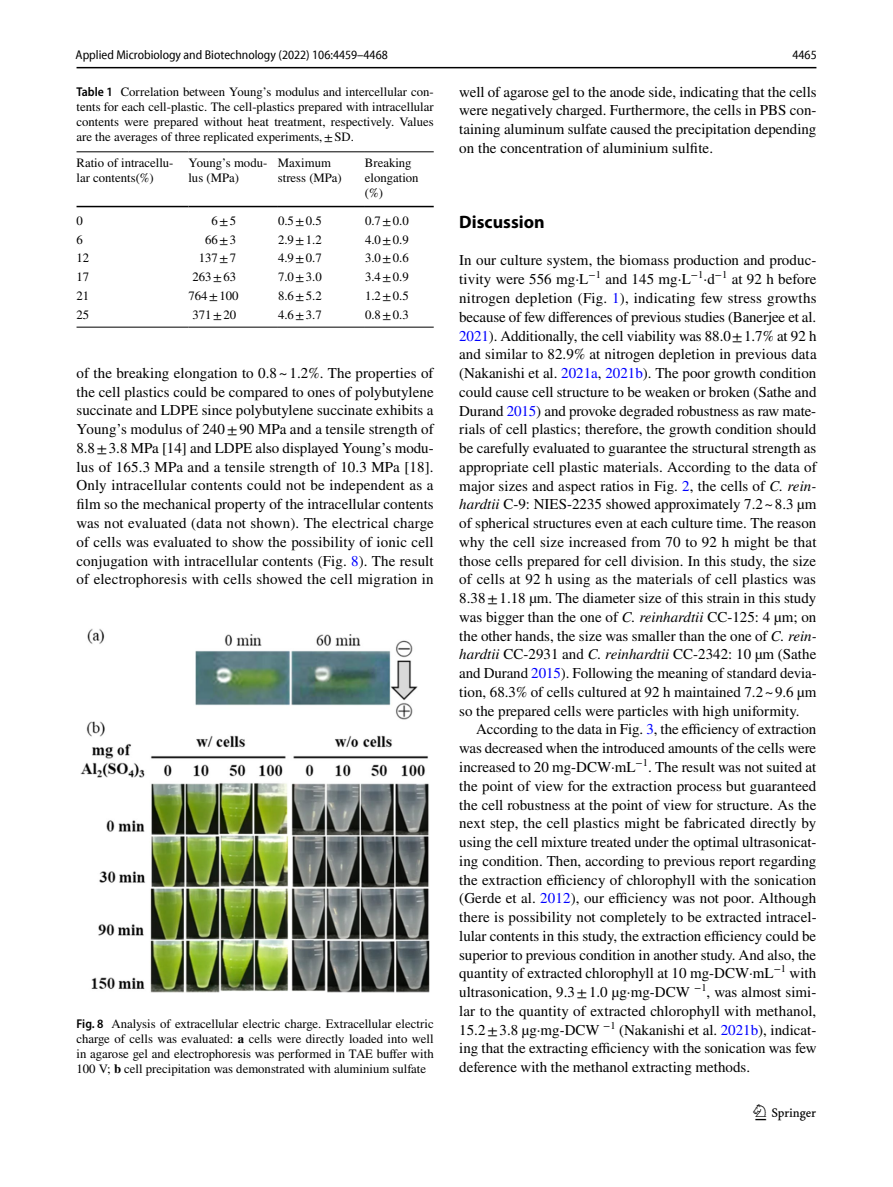
<style>
.page{position:relative;width:893px;height:1187px;background:#fff}
.page>*{position:absolute;margin:0;border:0;box-sizing:border-box;transform-origin:0 0}
.t1{font:22.5px "Springnew Regular 3";color:#000}
.t2{font:700 18px "Myriad Pro";color:#000}
.t3{font:15px/18.8px "STIX";color:#000;text-align:justify}
.t4{font:12.75px/15px "STIX";color:#000}
.t5{font:semi-condensed 12.75px "Myriad Pro Unic";color:#000}
.s1{font-family:"Myriad Pro";font-weight:600;font-stretch:semi-condensed}
.s2{color:#00f}
.s3{font-weight:700}
.s4{font-style:italic}
</style>
<div class="page">
<hr style="left:77px;top:67px;width:739px;height:1px;background:#000">
<hr style="left:77px;top:151px;width:111px;height:1px;background:#000">
<hr style="left:77px;top:206px;width:111px;height:1px;background:#000">
<hr style="left:188px;top:151px;width:90px;height:1px;background:#000">
<hr style="left:188px;top:206px;width:90px;height:1px;background:#000">
<hr style="left:278px;top:151px;width:87px;height:1px;background:#000">
<hr style="left:278px;top:206px;width:87px;height:1px;background:#000">
<hr style="left:365px;top:151px;width:69px;height:1px;background:#000">
<hr style="left:365px;top:206px;width:69px;height:1px;background:#000">
<hr style="left:77px;top:327px;width:111px;height:1px;background:#000">
<hr style="left:188px;top:327px;width:90px;height:1px;background:#000">
<hr style="left:278px;top:327px;width:87px;height:1px;background:#000">
<hr style="left:365px;top:327px;width:69px;height:1px;background:#000">
<img style="left:81px;top:628px;width:348px;height:364px">
<p class="t5" style="left:76px;top:50px;width:314px">Applied Microbiology and Biotechnology (2022) 106:4459–4468</p>
<p class="t5" style="left:792px;top:50px;width:26px">4465</p>
<p class="t4" style="left:77px;top:85px;width:359px;text-align:justify"><span class="s1">Table 1</span> Correlation between Young’s modulus and intercellular con&shy;tents for each cell-plastic. The cell-plastics prepared with intracellular contents were prepared without heat treatment, respectively. Values are the averages of three replicated experiments,±SD.</p>
<p class="t4" style="left:77px;top:156px;width:98px">Ratio of intracellu&shy;lar contents(%)</p>
<p class="t4" style="left:188px;top:156px;width:80px">Young’s modu&shy;lus (MPa)</p>
<p class="t4" style="left:278px;top:156px;width:65px">Maximum stress (MPa)</p>
<p class="t4" style="left:365px;top:156px;width:55px">Breaking elongation (%)</p>
<p class="t4" style="left:77px;top:214px;width:8px">0</p>
<p class="t4" style="left:212px;top:214px;width:26px">6±5</p>
<p class="t4" style="left:278px;top:214px;width:45px">0.5±0.5</p>
<p class="t4" style="left:365px;top:214px;width:45px">0.7±0.0</p>
<p class="t4" style="left:77px;top:233px;width:8px">6</p>
<p class="t4" style="left:205px;top:233px;width:33px">66±3</p>
<p class="t4" style="left:278px;top:233px;width:45px">2.9±1.2</p>
<p class="t4" style="left:365px;top:233px;width:45px">4.0±0.9</p>
<p class="t4" style="left:77px;top:251px;width:14px">12</p>
<p class="t4" style="left:199px;top:251px;width:39px">137±7</p>
<p class="t4" style="left:278px;top:251px;width:45px">4.9±0.7</p>
<p class="t4" style="left:365px;top:251px;width:45px">3.0±0.6</p>
<p class="t4" style="left:77px;top:270px;width:14px">17</p>
<p class="t4" style="left:192px;top:270px;width:45px">263±63</p>
<p class="t4" style="left:278px;top:270px;width:45px">7.0±3.0</p>
<p class="t4" style="left:365px;top:270px;width:45px">3.4±0.9</p>
<p class="t4" style="left:77px;top:289px;width:14px">21</p>
<p class="t4" style="left:188px;top:289px;width:52px">764±100</p>
<p class="t4" style="left:278px;top:289px;width:45px">8.6±5.2</p>
<p class="t4" style="left:365px;top:289px;width:45px">1.2±0.5</p>
<p class="t4" style="left:77px;top:308px;width:14px">25</p>
<p class="t4" style="left:192px;top:308px;width:45px">371±20</p>
<p class="t4" style="left:278px;top:308px;width:45px">4.6±3.7</p>
<p class="t4" style="left:365px;top:308px;width:45px">0.8±0.3</p>
<p class="t3" style="left:77px;top:364px;width:359px">of the breaking elongation to 0.8 ~ 1.2%. The properties of the cell plastics could be compared to ones of polybutylene succinate and LDPE since polybutylene succinate exhibits a Young’s modulus of 240±90 MPa and a tensile strength of 8.8±3.8 MPa [14] and LDPE also displayed Young’s modu&shy;lus of 165.3 MPa and a tensile strength of 10.3 MPa [18].<br>Only intracellular contents could not be independent as a film so the mechanical property of the intracellular contents was not evaluated (data not shown). The electrical charge of cells was evaluated to show the possibility of ionic cell conjugation with intracellular contents (Fig. <span class="s2">8</span>). The result of electrophoresis with cells showed the cell migration in</p>
<p class="t4" style="left:77px;top:1017px;width:359px;text-align:justify"><span class="s1">Fig. 8</span> Analysis of extracellular electric charge. Extracellular electric charge of cells was evaluated: <span class="s3">a</span> cells were directly loaded into well in agarose gel and electrophoresis was performed in TAE buffer with 100 V; <span class="s3">b</span> cell precipitation was demonstrated with aluminium sulfate</p>
<p class="t3" style="left:459px;top:83px;width:359px">well of agarose gel to the anode side, indicating that the cells were negatively charged. Furthermore, the cells in PBS con&shy;taining aluminum sulfate caused the precipitation depending on the concentration of aluminium sulfite.</p>
<p class="t2" style="left:459px;top:210px;width:87px">Discussion</p>
<p class="t3" style="left:459px;top:252px;width:359px">In our culture system, the biomass production and produc&shy;tivity were 556 mg·L<sup>−1</sup> and 145 mg·L<sup>−1</sup>·d<sup>−1</sup> at 92 h before nitrogen depletion (Fig. <span class="s2">1</span>), indicating few stress growths because of few differences of previous studies (Banerjee et al.<br><span class="s2">2021</span>). Additionally, the cell viability was 88.0±1.7% at 92 h and similar to 82.9% at nitrogen depletion in previous data (Nakanishi et al. <span class="s2">2021a</span>, <span class="s2">2021b</span>). The poor growth condition could cause cell structure to be weaken or broken (Sathe and Durand <span class="s2">2015</span>) and provoke degraded robustness as raw mate&shy;rials of cell plastics; therefore, the growth condition should be carefully evaluated to guarantee the structural strength as appropriate cell plastic materials. According to the data of major sizes and aspect ratios in Fig. <span class="s2">2</span>, the cells of <span class="s4">C. rein&shy;hardtii</span> C-9: NIES-2235 showed approximately 7.2~8.3 µm of spherical structures even at each culture time. The reason why the cell size increased from 70 to 92 h might be that those cells prepared for cell division. In this study, the size of cells at 92 h using as the materials of cell plastics was 8.38±1.18 µm. The diameter size of this strain in this study was bigger than the one of <span class="s4">C. reinhardtii</span> CC-125: 4 µm; on the other hands, the size was smaller than the one of <span class="s4">C. rein&shy;hardtii</span> CC-2931 and <span class="s4">C. reinhardtii</span> CC-2342: 10 µm (Sathe and Durand <span class="s2">2015</span>). Following the meaning of standard devia&shy;tion, 68.3% of cells cultured at 92 h maintained 7.2~9.6 µm so the prepared cells were particles with high uniformity.</p>
<p class="t3" style="left:459px;top:721px;width:359px;text-indent:17px">According to the data in Fig. <span class="s2">3</span>, the efficiency of extraction was decreased when the introduced amounts of the cells were increased to 20 mg-DCW·mL<sup>−1</sup>. The result was not suited at the point of view for the extraction process but guaranteed the cell robustness at the point of view for structure. As the next step, the cell plastics might be fabricated directly by using the cell mixture treated under the optimal ultrasonicat&shy;ing condition. Then, according to previous report regarding the extraction efficiency of chlorophyll with the sonication (Gerde et al. <span class="s2">2012</span>), our efficiency was not poor. Although there is possibility not completely to be extracted intracel&shy;lular contents in this study, the extraction efficiency could be superior to previous condition in another study. And also, the quantity of extracted chlorophyll at 10 mg-DCW·mL<sup>−1</sup> with ultrasonication, 9.3±1.0 µg·mg-DCW <sup>−1</sup>, was almost simi&shy;lar to the quantity of extracted chlorophyll with methanol, 15.2±3.8 µg·mg-DCW <sup>−1</sup> (Nakanishi et al. <span class="s2">2021b</span>), indicat&shy;ing that the extracting efficiency with the sonication was few deference with the methanol extracting methods.</p>
<h1 class="t1" style="left:755px;top:1104px;width:62px">1 3</h1>
</div>
